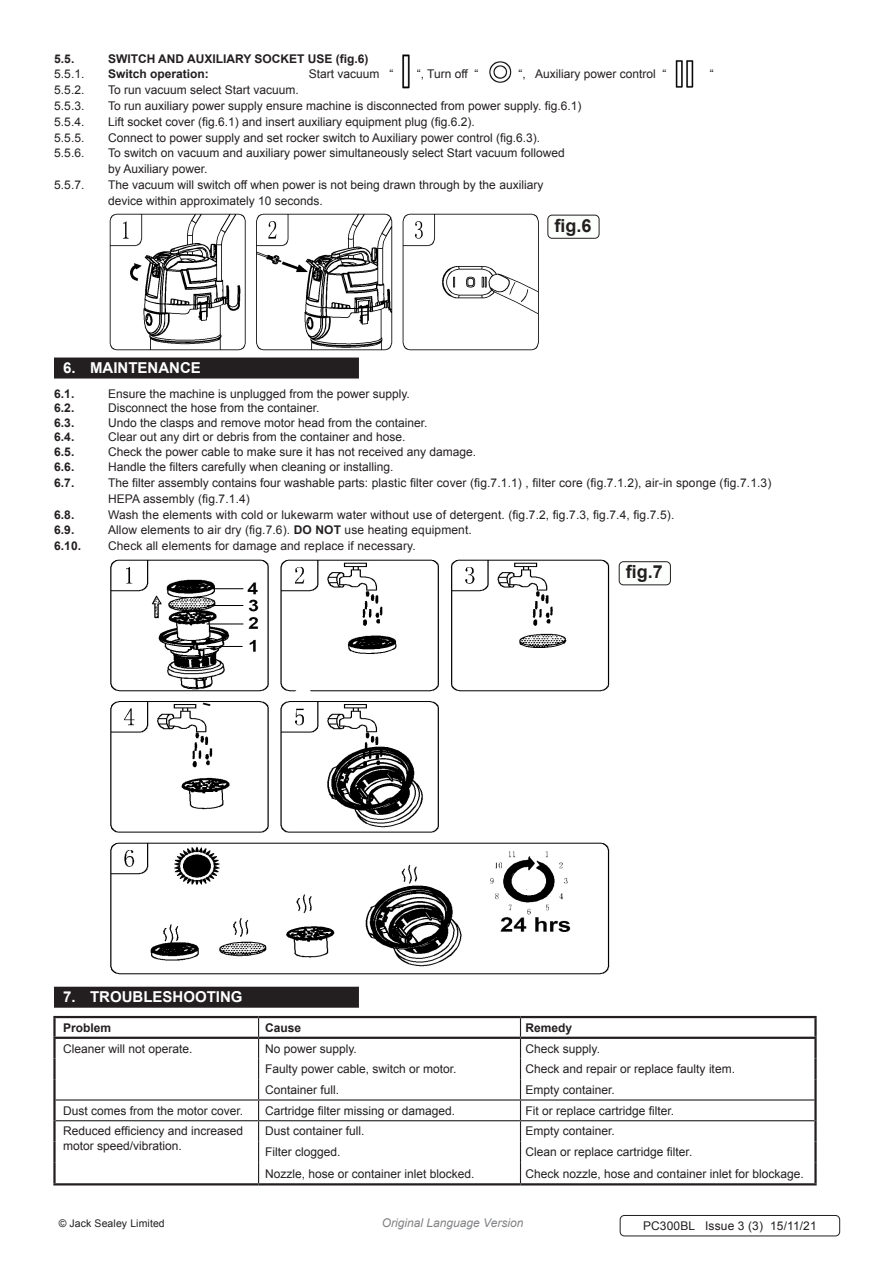
<style>
.page{position:relative;width:893px;height:1263px;background:#fff}
.page>*{position:absolute;margin:0;border:0;box-sizing:border-box;transform-origin:0 0}
.t1{font:700 18px "Arial";color:#231f20}
.t2{font:700 15px "Arial";color:#fff}
.Body{font:12px/14.4px "Arial";color:#231f20}
.t3{font:700 12px "Arial";color:#231f20}
.Body__Footer{font:12px "Arial";letter-spacing:.01em;color:#231f20}
.t4{font:italic 12px "Arial";color:#808285}
.Body__Justified__7pt{font:10.5px "Arial";letter-spacing:.01em;color:#231f20}
.s1{font-weight:700}
</style>
<div class="page">
<div style="left:54px;top:357px;width:305px;height:21px;background:#231f20"></div>
<div style="left:54px;top:987px;width:305px;height:21px;background:#231f20"></div>
<img style="left:489px;top:61px;width:23px;height:22px">
<img style="left:675px;top:60px;width:19px;height:28px">
<div style="left:620px;top:1215px;width:220px;height:21px;border:1px solid #231f20;border-radius:4px"></div>
<img style="left:402px;top:54px;width:8px;height:35px">
<img style="left:109px;top:213px;width:430px;height:138px">
<img style="left:110px;top:559px;width:500px;height:416px">
<div style="left:547px;top:215px;width:52px;height:24px;border:1px solid #231f20;border-radius:4px"></div>
<div style="left:619px;top:561px;width:52px;height:24px;border:1px solid #231f20;border-radius:4px"></div>
<hr style="left:53px;top:1018px;width:3px;height:19px;background:#231f20">
<hr style="left:53px;top:1016px;width:206px;height:2px;background:#231f20">
<hr style="left:259px;top:1016px;width:261px;height:2px;background:#231f20">
<hr style="left:520px;top:1016px;width:297px;height:2px;background:#231f20">
<hr style="left:814px;top:1018px;width:3px;height:19px;background:#231f20">
<hr style="left:53px;top:1037px;width:206px;height:2px;background:#231f20">
<hr style="left:259px;top:1037px;width:261px;height:2px;background:#231f20">
<hr style="left:520px;top:1037px;width:297px;height:2px;background:#231f20">
<hr style="left:53px;top:1039px;width:3px;height:19px;background:#231f20">
<hr style="left:53px;top:1058px;width:3px;height:21px;background:#231f20">
<hr style="left:53px;top:1079px;width:3px;height:21px;background:#231f20">
<hr style="left:814px;top:1039px;width:3px;height:19px;background:#231f20">
<hr style="left:814px;top:1058px;width:3px;height:21px;background:#231f20">
<hr style="left:814px;top:1079px;width:3px;height:21px;background:#231f20">
<hr style="left:53px;top:1100px;width:3px;height:21px;background:#231f20">
<hr style="left:814px;top:1100px;width:3px;height:21px;background:#231f20">
<hr style="left:53px;top:1121px;width:3px;height:20px;background:#231f20">
<hr style="left:53px;top:1141px;width:3px;height:21px;background:#231f20">
<hr style="left:53px;top:1162px;width:3px;height:21px;background:#231f20">
<hr style="left:56px;top:1099px;width:203px;height:1px;background:#231f20">
<hr style="left:259px;top:1099px;width:261px;height:1px;background:#231f20">
<hr style="left:520px;top:1099px;width:294px;height:1px;background:#231f20">
<hr style="left:56px;top:1120px;width:203px;height:1px;background:#231f20">
<hr style="left:259px;top:1120px;width:261px;height:1px;background:#231f20">
<hr style="left:520px;top:1120px;width:294px;height:1px;background:#231f20">
<hr style="left:814px;top:1121px;width:3px;height:20px;background:#231f20">
<hr style="left:814px;top:1141px;width:3px;height:21px;background:#231f20">
<hr style="left:53px;top:1183px;width:206px;height:2px;background:#231f20">
<hr style="left:259px;top:1183px;width:261px;height:2px;background:#231f20">
<hr style="left:520px;top:1183px;width:297px;height:2px;background:#231f20">
<svg style="left:258px;top:1018px;width:1px;height:165px"></svg>
<svg style="left:520px;top:1018px;width:1px;height:165px"></svg>
<hr style="left:814px;top:1162px;width:3px;height:21px;background:#231f20">
<p class="t3" style="left:54px;top:51px;width:22px">5.5.</p>
<p class="t3" style="left:108px;top:51px;width:262px">SWITCH AND AUXILIARY SOCKET USE (fig.6)</p>
<p class="Body" style="left:54px;top:67px;width:32px">5.5.1.</p>
<p class="t3" style="left:108px;top:66px;width:102px">Switch operation:</p>
<p class="Body" style="left:309px;top:67px;width:86px">Start vacuum “</p>
<p class="Body" style="left:417px;top:67px;width:63px">“, Turn off “</p>
<p class="Body" style="left:519px;top:67px;width:150px">“, Auxiliary power control “</p>
<p class="Body" style="left:710px;top:67px;width:5px">“</p>
<p class="Body" style="left:54px;top:83px;width:32px">5.5.2.</p>
<p class="Body" style="left:108px;top:83px;width:192px">To run vacuum select Start vacuum.</p>
<p class="Body" style="left:54px;top:99px;width:32px">5.5.3.</p>
<p class="Body" style="left:108px;top:99px;width:475px">To run auxiliary power supply ensure machine is disconnected from power supply. fig.6.1)</p>
<p class="Body" style="left:54px;top:114px;width:32px">5.5.4.</p>
<p class="Body" style="left:108px;top:114px;width:368px">Lift socket cover (fig.6.1) and insert auxiliary equipment plug (fig.6.2).</p>
<p class="Body" style="left:54px;top:130px;width:32px">5.5.5.</p>
<p class="Body" style="left:108px;top:130px;width:434px">Connect to power supply and set rocker switch to Auxiliary power control (fig.6.3).</p>
<p class="Body" style="left:54px;top:146px;width:32px">5.5.6.</p>
<p class="Body" style="left:108px;top:146px;width:458px">To switch on vacuum and auxiliary power simultaneously select Start vacuum followed</p>
<p class="Body" style="left:108px;top:162px;width:101px">by Auxiliary power.</p>
<p class="Body" style="left:54px;top:177px;width:32px">5.5.7.</p>
<p class="Body" style="left:108px;top:177px;width:437px">The vacuum will switch off when power is not being drawn through by the auxiliary</p>
<p class="Body" style="left:108px;top:193px;width:216px">device within approximately 10 seconds.</p>
<p class="t1" style="left:554px;top:213px;width:39px">fig.6</p>
<p class="t2" style="left:63px;top:358px;width:139px">6. MAINTENANCE</p>
<p class="t3" style="left:54px;top:386px;width:22px">6.1.</p>
<p class="Body" style="left:108px;top:387px;width:303px">Ensure the machine is unplugged from the power supply.</p>
<p class="t3" style="left:54px;top:400px;width:22px">6.2.</p>
<p class="Body" style="left:108px;top:401px;width:213px">Disconnect the hose from the container.</p>
<p class="t3" style="left:54px;top:415px;width:22px">6.3.</p>
<p class="Body" style="left:108px;top:416px;width:321px">Undo the clasps and remove motor head from the container.</p>
<p class="t3" style="left:54px;top:429px;width:22px">6.4.</p>
<p class="Body" style="left:108px;top:430px;width:299px">Clear out any dirt or debris from the container and hose.</p>
<p class="t3" style="left:54px;top:443px;width:22px">6.5.</p>
<p class="Body" style="left:108px;top:444px;width:370px">Check the power cable to make sure it has not received any damage.</p>
<p class="t3" style="left:54px;top:459px;width:22px">6.6.</p>
<p class="Body" style="left:108px;top:460px;width:287px">Handle the filters carefully when cleaning or installing.</p>
<p class="t3" style="left:54px;top:475px;width:22px">6.7.</p>
<p class="Body" style="left:108px;top:476px;width:665px">The filter assembly contains four washable parts: plastic filter cover (fig.7.1.1) , filter core (fig.7.1.2), air-in sponge (fig.7.1.3)</p>
<p class="Body" style="left:108px;top:492px;width:143px">HEPA assembly (fig.7.1.4)</p>
<p class="t3" style="left:54px;top:506px;width:22px">6.8.</p>
<p class="Body" style="left:108px;top:507px;width:568px">Wash the elements with cold or lukewarm water without use of detergent. (fig.7.2, fig.7.3, fig.7.4, fig.7.5).</p>
<p class="t3" style="left:54px;top:522px;width:22px">6.9.</p>
<p class="Body" style="left:108px;top:523px;width:365px">Allow elements to air dry (fig.7.6). <span class="s1">DO NOT</span> use heating equipment.</p>
<p class="t3" style="left:54px;top:538px;width:29px">6.10.</p>
<p class="Body" style="left:108px;top:539px;width:309px">Check all elements for damage and replace if necessary.</p>
<p class="t2" style="left:63px;top:987px;width:181px">7. TROUBLESHOOTING</p>
<p class="t1" style="left:626px;top:560px;width:39px">fig.7</p>
<p class="t3" style="left:63px;top:1019px;width:50px">Problem</p>
<p class="t3" style="left:265px;top:1019px;width:38px">Cause</p>
<p class="t3" style="left:526px;top:1019px;width:48px">Remedy</p>
<p class="Body" style="left:63px;top:1041px;width:131px">Cleaner will not operate.</p>
<p class="Body" style="left:265px;top:1041px;width:93px">No power supply.</p>
<p class="Body" style="left:526px;top:1041px;width:76px">Check supply.</p>
<p class="Body" style="left:265px;top:1062px;width:193px">Faulty power cable, switch or motor.</p>
<p class="Body" style="left:526px;top:1062px;width:211px">Check and repair or replace faulty item.</p>
<p class="Body" style="left:265px;top:1083px;width:76px">Container full.</p>
<p class="Body" style="left:526px;top:1083px;width:91px">Empty container.</p>
<p class="Body" style="left:63px;top:1103px;width:182px">Dust comes from the motor cover.</p>
<p class="Body" style="left:265px;top:1103px;width:192px">Cartridge filter missing or damaged.</p>
<p class="Body" style="left:526px;top:1103px;width:150px">Fit or replace cartridge filter.</p>
<p class="Body" style="left:63px;top:1124px;width:182px">Reduced efficiency and increased motor speed/vibration.</p>
<p class="Body" style="left:265px;top:1124px;width:101px">Dust container full.</p>
<p class="Body" style="left:526px;top:1124px;width:91px">Empty container.</p>
<p class="Body" style="left:265px;top:1145px;width:77px">Filter clogged.</p>
<p class="Body" style="left:526px;top:1145px;width:168px">Clean or replace cartridge filter.</p>
<p class="Body" style="left:265px;top:1167px;width:211px">Nozzle, hose or container inlet blocked.</p>
<p class="Body" style="left:526px;top:1167px;width:280px">Check nozzle, hose and container inlet for blockage.</p>
<p class="Body__Justified__7pt" style="left:59px;top:1216px;width:108px">© Jack Sealey Limited</p>
<p class="t4" style="left:382px;top:1215px;width:143px">Original Language Version</p>
<p class="Body__Footer" style="left:643px;top:1218px;width:175px">PC300BL Issue 3 (3) 15/11/21</p>
</div>
